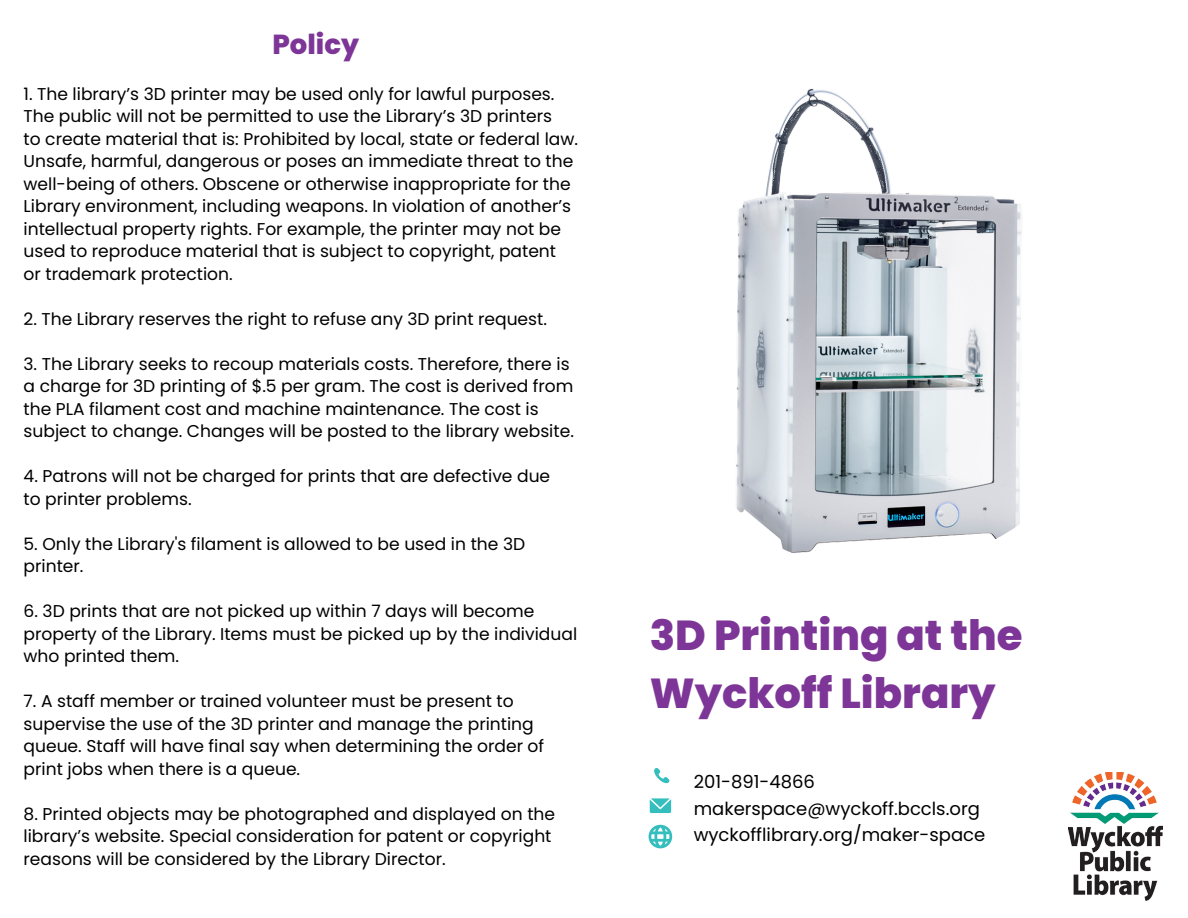
<style>
.page{position:relative;width:1188px;height:918px;background:#fff}
.page>*{position:absolute;margin:0;border:0;box-sizing:border-box;transform-origin:0 0}
.t1{font:800 41.85px/58.5px "Poppins";color:#7d3697}
.t2{font:800 27.45px "Poppins";color:#7d3697}
.t3{font:18px/27px "Poppins";color:#000}
.t4{font:17.1px/22.5px "Poppins";color:#000}
</style>
<div class="page">
<img style="left:632px;top:74px;width:494px;height:494px;border-radius:50%">
<svg style="left:654px;top:768px;width:16px;height:16px"></svg>
<svg style="left:650px;top:798px;width:21px;height:15px"></svg>
<img style="left:1068px;top:772px;width:95px;height:128px">
<svg style="left:649px;top:825px;width:23px;height:23px"></svg>
<h2 class="t2" style="left:273px;top:25px;width:88px">Policy</h2>
<p class="t4" style="left:24px;top:82px;width:556px">1. The library’s 3D printer may be used only for lawful purposes.<br>The public will not be permitted to use the Library’s 3D printers<br>to create material that is: Prohibited by local, state or federal law.<br>Unsafe, harmful, dangerous or poses an immediate threat to the well-being of others. Obscene or otherwise inappropriate for the Library environment, including weapons. In violation of another’s intellectual property rights. For example, the printer may not be used to reproduce material that is subject to copyright, patent<br>or trademark protection.</p>
<p class="t4" style="left:24px;top:307px;width:525px">2. The Library reserves the right to refuse any 3D print request.</p>
<p class="t4" style="left:24px;top:352px;width:552px">3. The Library seeks to recoup materials costs. Therefore, there is a charge for 3D printing of $.5 per gram. The cost is derived from the PLA filament cost and machine maintenance. The cost is subject to change. Changes will be posted to the library website.</p>
<p class="t4" style="left:24px;top:465px;width:528px">4. Patrons will not be charged for prints that are defective due to printer problems.</p>
<p class="t4" style="left:24px;top:532px;width:503px">5. Only the Library's filament is allowed to be used in the 3D printer.</p>
<p class="t4" style="left:24px;top:600px;width:555px">6. 3D prints that are not picked up within 7 days will become property of the Library. Items must be picked up by the individual who printed them.</p>
<p class="t4" style="left:24px;top:690px;width:522px">7. A staff member or trained volunteer must be present to supervise the use of the 3D printer and manage the printing queue. Staff will have final say when determining the order of print jobs when there is a queue.</p>
<p class="t4" style="left:24px;top:802px;width:533px">8. Printed objects may be photographed and displayed on the library’s website. Special consideration for patent or copyright reasons will be considered by the Library Director.</p>
<h1 class="t1" style="left:650px;top:606px;width:374px">3D Printing at the<br>Wyckoff Library</h1>
<p class="t3" style="left:694px;top:768px;width:288px">201-891-4866 makerspace@wyckoff.bccls.org</p>
<p class="t3" style="left:694px;top:821px;width:293px">wyckofflibrary.org/maker-space</p>
</div>
